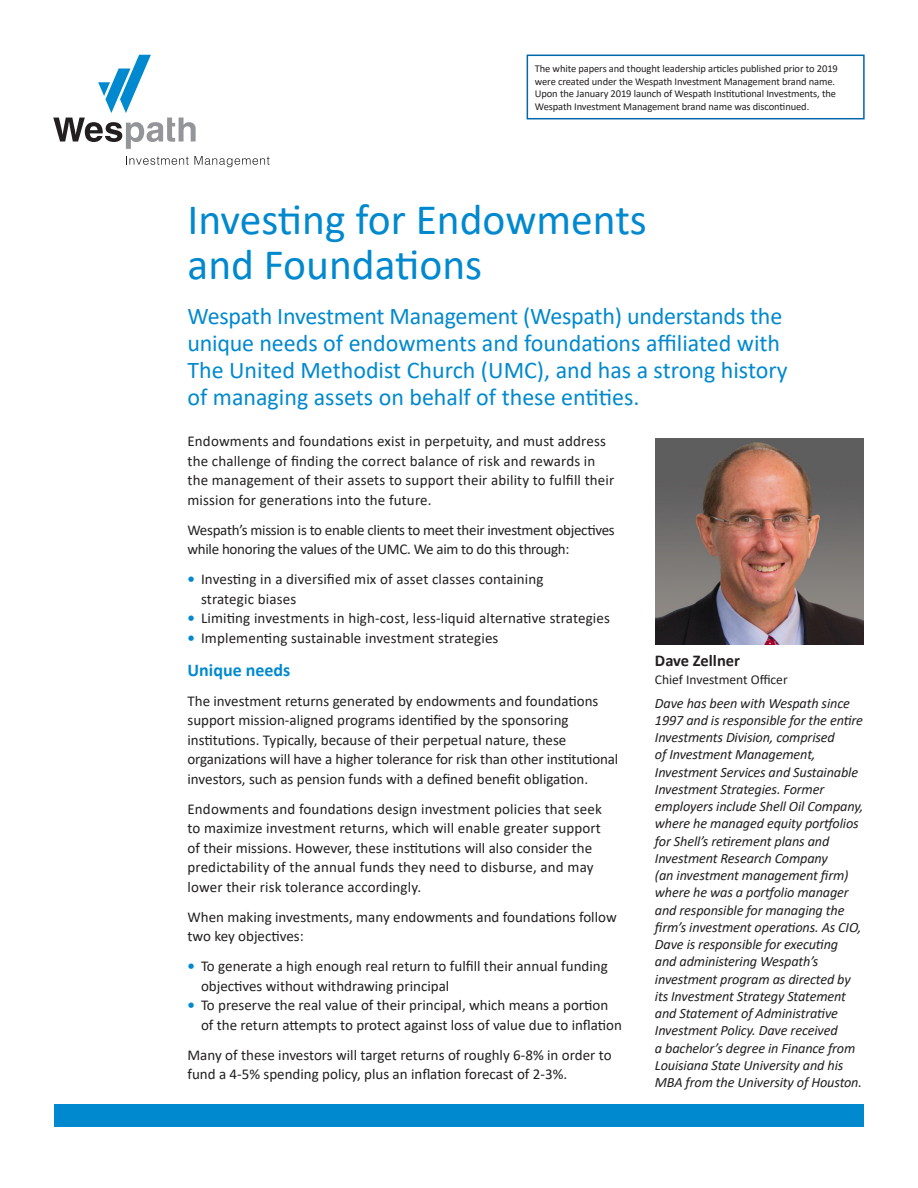
<style>
.page{position:relative;width:918px;height:1188px;background:#fff}
.page>*{position:absolute;margin:0;border:0;box-sizing:border-box;transform-origin:0 0}
.a-head_FL{font:43.5px/45px "Calibri";color:#0089cf}
.pullquote{font:24px/27px "Calibri";color:#0089cf}
.B-head_FL_12_on_15_B{font:700 18px "Calibri";color:#0089cf}
.C-head_11_on_13_Bold{font:700 16.5px "Calibri";color:#231f20}
.Body_Calibri_10_on_1{font:15px/19.5px "Calibri";color:#231f20}
.Body_bulleted{font:15px/19.5px "Calibri";color:#231f20}
.Body_Calibri_10_on_1-2{font:15px/19.5px "Calibri";letter-spacing:-.02em;color:#231f20}
.Body_Calibri_10_on_1-3{font:italic 14.25px/17.2px "Calibri";letter-spacing:-.01em;color:#231f20}
.C-head_11_on_13_Bold-2{font:13.5px "Calibri";color:#231f20}
.t1{font:10.5px/12.6px "Calibri";letter-spacing:-.01em;color:#231f20}
.s1{font-weight:700;color:#0089cf}
</style>
<div class="page">
<div style="left:54px;top:1104px;width:810px;height:22px;background:#0089cf"></div>
<svg style="left:53px;top:55px;width:143px;height:94px"></svg>
<svg style="left:126px;top:156px;width:144px;height:11px"></svg>
<img style="left:656px;top:438px;width:207px;height:206px">
<div style="left:527px;top:55px;width:338px;height:64px;border:2px solid #0067ab"></div>
<p class="t1" style="left:535px;top:62px;width:305px">The white papers and thought leadership articles published prior to 2019 were created under the Wespath Investment Management brand name.<br>Upon the January 2019 launch of Wespath Institutional Investments, the Wespath Investment Management brand name was discontinued.</p>
<p class="a-head_FL" style="left:188px;top:196px;width:461px">Investing for Endowments and Foundations</p>
<p class="pullquote" style="left:188px;top:302px;width:602px">Wespath Investment Management (Wespath) understands the unique needs of endowments and foundations affiliated with The United Methodist Church (UMC), and has a strong history of managing assets on behalf of these entities.</p>
<p class="Body_Calibri_10_on_1" style="left:188px;top:431px;width:428px">Endowments and foundations exist in perpetuity, and must address the challenge of finding the correct balance of risk and rewards in the management of their assets to support their ability to fulfill their mission for generations into the future.</p>
<p class="Body_Calibri_10_on_1-2" style="left:188px;top:520px;width:429px">Wespath’s mission is to enable clients to meet their investment objectives while honoring the values of the UMC. We aim to do this through:</p>
<p class="Body_bulleted" style="left:201px;top:569px;width:344px;text-indent:-14px"><span class="s1">•</span> Investing in a diversified mix of asset classes containing strategic biases</p>
<p class="Body_bulleted" style="left:188px;top:608px;width:424px"><span class="s1">•</span> Limiting investments in high-cost, less-liquid alternative strategies</p>
<p class="Body_bulleted" style="left:188px;top:628px;width:312px"><span class="s1">•</span> Implementing sustainable investment strategies</p>
<p class="B-head_FL_12_on_15_B" style="left:188px;top:657px;width:104px">Unique needs</p>
<p class="Body_Calibri_10_on_1" style="left:188px;top:691px;width:432px">The investment returns generated by endowments and foundations support mission-aligned programs identified by the sponsoring institutions. Typically, because of their perpetual nature, these organizations will have a higher tolerance for risk than other institutional investors, such as pension funds with a defined benefit obligation.</p>
<p class="Body_Calibri_10_on_1" style="left:188px;top:799px;width:416px">Endowments and foundations design investment policies that seek to maximize investment returns, which will enable greater support of their missions. However, these institutions will also consider the predictability of the annual funds they need to disburse, and may lower their risk tolerance accordingly.</p>
<p class="Body_Calibri_10_on_1" style="left:188px;top:907px;width:431px">When making investments, many endowments and foundations follow two key objectives:</p>
<p class="Body_bulleted" style="left:201px;top:956px;width:408px;text-indent:-14px"><span class="s1">•</span> To generate a high enough real return to fulfill their annual funding objectives without withdrawing principal</p>
<p class="Body_bulleted" style="left:201px;top:995px;width:423px;text-indent:-14px"><span class="s1">•</span> To preserve the real value of their principal, which means a portion of the return attempts to protect against loss of value due to inflation</p>
<p class="Body_Calibri_10_on_1" style="left:188px;top:1045px;width:426px">Many of these investors will target returns of roughly 6-8% in order to fund a 4-5% spending policy, plus an inflation forecast of 2-3%.</p>
<p class="C-head_11_on_13_Bold" style="left:655px;top:649px;width:87px">Dave Zellner</p>
<p class="C-head_11_on_13_Bold-2" style="left:655px;top:671px;width:134px">Chief Investment Officer</p>
<p class="Body_Calibri_10_on_1-3" style="left:655px;top:694px;width:210px">Dave has been with Wespath since 1997 and is responsible for the entire Investments Division, comprised<br>of Investment Management, Investment Services and Sustainable Investment Strategies. Former employers include Shell Oil Company, where he managed equity portfolios for Shell’s retirement plans and Investment Research Company<br>(an investment management firm) where he was a portfolio manager and responsible for managing the firm’s investment operations. As CIO, Dave is responsible for executing and administering Wespath’s investment program as directed by its Investment Strategy Statement and Statement of Administrative Investment Policy. Dave received<br>a bachelor’s degree in Finance from Louisiana State University and his MBA from the University of Houston.</p>
</div>
